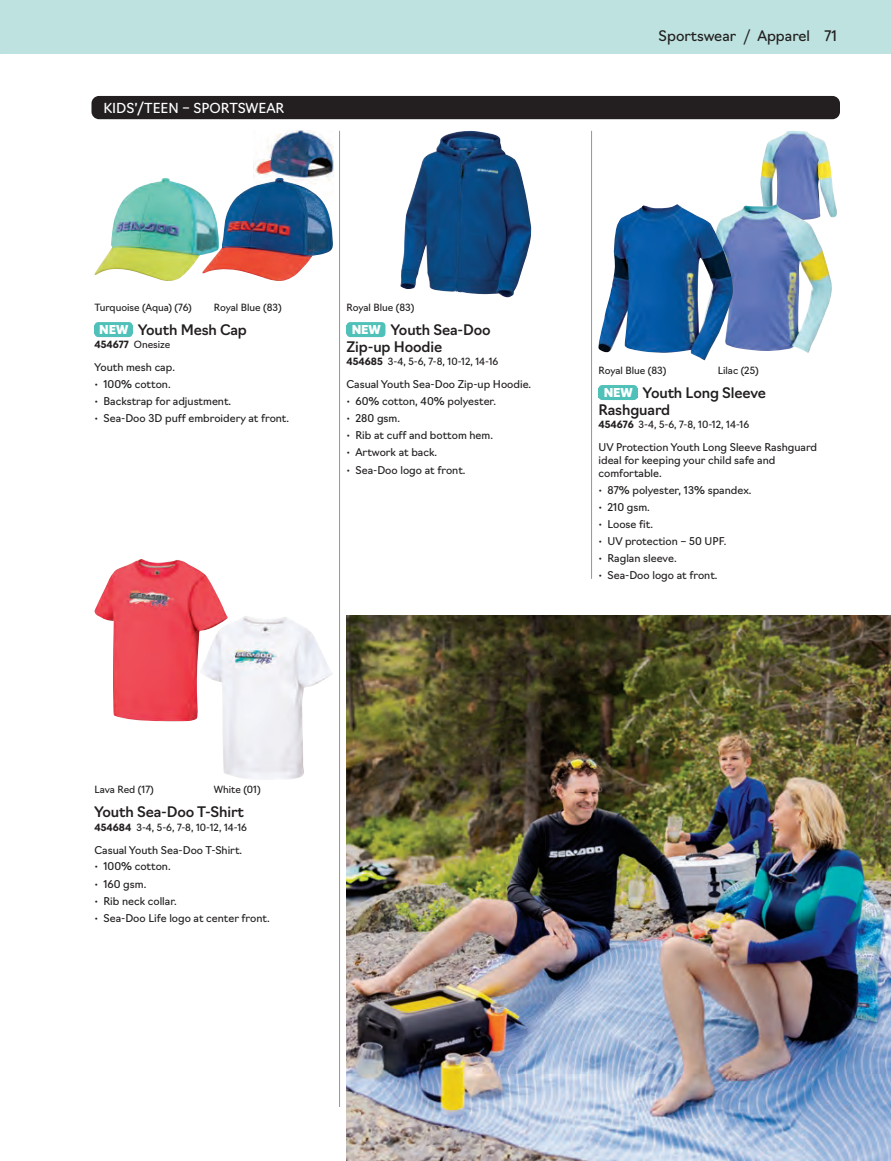
<style>
.page{position:relative;width:891px;height:1161px;background:#fff}
.page>*{position:absolute;margin:0;border:0;box-sizing:border-box;transform-origin:0 0}
.TAB-PROD-NAME{font:500 14.25px/17.2px "Navigo";letter-spacing:-.01em;color:#231f20}
.t1{font:14.25px "Navigo";color:#231f20}
.SUB-SECTION{font:13.5px "Navigo";color:#fff}
.TAB-PROD-NAME-NEW{font:900 12px "Navigo";letter-spacing:-.01em;color:#fff}
.TAB-PROD-DESCRIPTION{font:10.5px/12.8px "Navigo";color:#231f20}
.TAB-PROD-SKU-APPAREL{font:9.75px "Navigo";color:#231f20}
.TAB-PROD-PLATFORM{font:9.75px "Navigo";color:#231f20}
.s1{font-weight:300}
.s2{font-weight:700}
</style>
<div class="page">
<div style="left:92px;top:96px;width:748px;height:23px;background:#231f20;border-radius:8px"></div>
<img style="left:253px;top:131px;width:80px;height:47px">
<img style="left:94px;top:178px;width:108px;height:103px">
<img style="left:202px;top:178px;width:131px;height:103px">
<div style="left:94px;top:322px;width:39px;height:15px;background:#4fc1b8;border-radius:4px"></div>
<img style="left:400px;top:131px;width:131px;height:166px">
<div style="left:346px;top:322px;width:39px;height:15px;background:#4fc1b8;border-radius:4px"></div>
<img style="left:760px;top:131px;width:77px;height:87px">
<img style="left:734px;top:204px;width:98px;height:149px">
<img style="left:598px;top:204px;width:136px;height:157px">
<div style="left:598px;top:385px;width:40px;height:15px;background:#4fc1b8;border-radius:4px"></div>
<img style="left:94px;top:559px;width:133px;height:162px">
<img style="left:200px;top:616px;width:133px;height:164px">
<div style="left:0;top:0;width:891px;height:54px;background:#bde2df"></div>
<hr style="left:591px;top:131px;width:1px;height:448px;background:#939598">
<hr style="left:339px;top:131px;width:1px;height:976px;background:#939598">
<img style="left:346px;top:615px;width:545px;height:546px">
<p class="SUB-SECTION" style="left:104px;top:97px;width:182px">KIDS’/TEEN – SPORTSWEAR</p>
<p class="t1" style="left:659px;top:24px;width:180px">Sportswear <span class="s1">/</span> Apparel 71</p>
<p class="TAB-PROD-PLATFORM" style="left:94px;top:299px;width:99px">Turquoise (Aqua) (76)</p>
<p class="TAB-PROD-PLATFORM" style="left:214px;top:299px;width:70px">Royal Blue (83)</p>
<p class="TAB-PROD-NAME-NEW" style="left:99px;top:320px;width:31px">NEW</p>
<p class="TAB-PROD-NAME" style="left:138px;top:320px;width:110px">Youth Mesh Cap</p>
<p class="TAB-PROD-SKU-APPAREL" style="left:94px;top:337px;width:77px"><span class="s2">454677</span> Onesize</p>
<p class="TAB-PROD-DESCRIPTION" style="left:94px;top:360px;width:82px">Youth mesh cap.</p>
<p class="TAB-PROD-DESCRIPTION" style="left:94px;top:377px;width:78px">• 100% cotton.</p>
<p class="TAB-PROD-DESCRIPTION" style="left:94px;top:394px;width:138px">• Backstrap for adjustment.</p>
<p class="TAB-PROD-DESCRIPTION" style="left:94px;top:411px;width:196px">• Sea-Doo 3D puff embroidery at front.</p>
<p class="TAB-PROD-PLATFORM" style="left:346px;top:299px;width:70px">Royal Blue (83)</p>
<p class="TAB-PROD-NAME-NEW" style="left:352px;top:320px;width:31px">NEW</p>
<p class="TAB-PROD-NAME" style="left:347px;top:320px;width:146px;text-indent:44px">Youth Sea-Doo<br>Zip-up Hoodie</p>
<p class="TAB-PROD-SKU-APPAREL" style="left:346px;top:354px;width:153px"><span class="s2">454685</span> 3-4, 5-6, 7-8, 10-12, 14-16</p>
<p class="TAB-PROD-DESCRIPTION" style="left:346px;top:377px;width:186px">Casual Youth Sea-Doo Zip-up Hoodie.</p>
<p class="TAB-PROD-DESCRIPTION" style="left:346px;top:394px;width:151px">• 60% cotton, 40% polyester.</p>
<p class="TAB-PROD-DESCRIPTION" style="left:346px;top:411px;width:55px">• 280 gsm.</p>
<p class="TAB-PROD-DESCRIPTION" style="left:346px;top:428px;width:148px">• Rib at cuff and bottom hem.</p>
<p class="TAB-PROD-DESCRIPTION" style="left:346px;top:445px;width:92px">• Artwork at back.</p>
<p class="TAB-PROD-DESCRIPTION" style="left:346px;top:462px;width:121px">• Sea-Doo logo at front.</p>
<p class="TAB-PROD-PLATFORM" style="left:598px;top:362px;width:70px">Royal Blue (83)</p>
<p class="TAB-PROD-PLATFORM" style="left:718px;top:362px;width:42px">Lilac (25)</p>
<p class="TAB-PROD-NAME-NEW" style="left:604px;top:383px;width:31px">NEW</p>
<p class="TAB-PROD-NAME" style="left:599px;top:383px;width:169px;text-indent:44px">Youth Long Sleeve<br>Rashguard</p>
<p class="TAB-PROD-SKU-APPAREL" style="left:598px;top:417px;width:152px"><span class="s2">454676</span> 3-4, 5-6, 7-8, 10-12, 14-16</p>
<p class="TAB-PROD-DESCRIPTION" style="left:598px;top:440px;width:220px">UV Protection Youth Long Sleeve Rashguard ideal for keeping your child safe and comfortable.</p>
<p class="TAB-PROD-DESCRIPTION" style="left:598px;top:483px;width:154px">• 87% polyester, 13% spandex.</p>
<p class="TAB-PROD-DESCRIPTION" style="left:598px;top:500px;width:53px">• 210 gsm.</p>
<p class="TAB-PROD-DESCRIPTION" style="left:598px;top:517px;width:56px">• Loose fit.</p>
<p class="TAB-PROD-DESCRIPTION" style="left:598px;top:534px;width:129px">• UV protection – 50 UPF.</p>
<p class="TAB-PROD-DESCRIPTION" style="left:598px;top:551px;width:80px">• Raglan sleeve.</p>
<p class="TAB-PROD-DESCRIPTION" style="left:598px;top:568px;width:121px">• Sea-Doo logo at front.</p>
<p class="TAB-PROD-PLATFORM" style="left:94px;top:782px;width:61px">Lava Red (17)</p>
<p class="TAB-PROD-PLATFORM" style="left:214px;top:782px;width:48px">White (01)</p>
<p class="TAB-PROD-NAME" style="left:94px;top:802px;width:151px">Youth Sea-Doo T-Shirt</p>
<p class="TAB-PROD-SKU-APPAREL" style="left:94px;top:819px;width:154px"><span class="s2">454684</span> 3-4, 5-6, 7-8, 10-12, 14-16</p>
<p class="TAB-PROD-DESCRIPTION" style="left:94px;top:843px;width:149px">Casual Youth Sea-Doo T-Shirt.</p>
<p class="TAB-PROD-DESCRIPTION" style="left:94px;top:859px;width:78px">• 100% cotton.</p>
<p class="TAB-PROD-DESCRIPTION" style="left:94px;top:876px;width:53px">• 160 gsm.</p>
<p class="TAB-PROD-DESCRIPTION" style="left:94px;top:894px;width:84px">• Rib neck collar.</p>
<p class="TAB-PROD-DESCRIPTION" style="left:94px;top:911px;width:177px">• Sea-Doo Life logo at center front.</p>
</div>
